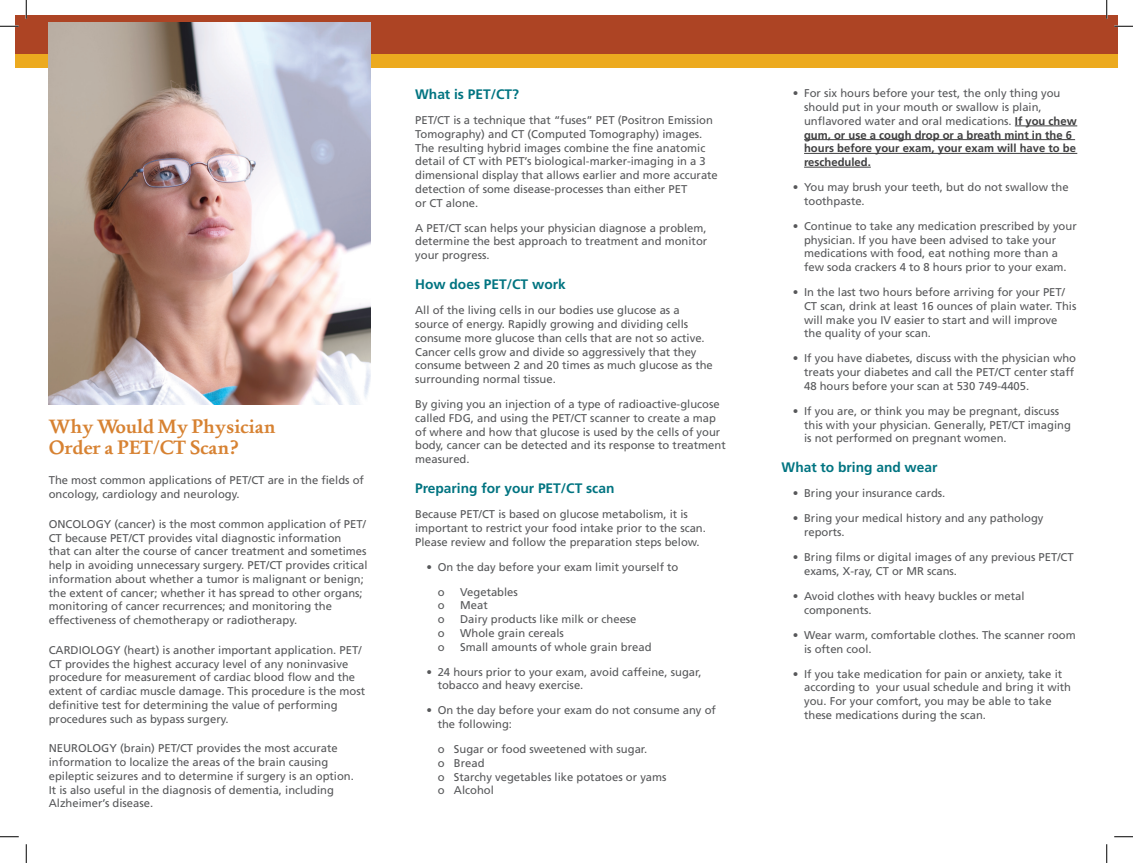
<style>
.page{position:relative;width:1133px;height:863px;background:#fff}
.page>*{position:absolute;margin:0;border:0;box-sizing:border-box;transform-origin:0 0}
.t1{font:700 20px/21.2px "Foundry Old Style";color:#d78232}
.t2{font:700 13.75px "Frutiger LT Std";color:#007481}
.t3{font:11.25px/13.8px "Frutiger LT Std";color:#57585a}
.s1{font-weight:700;color:#3e3e3f}
</style>
<div class="page">
<div style="left:15px;top:15px;width:1103px;height:40px;background:#ad4424"></div>
<div style="left:15px;top:55px;width:1103px;height:13px;background:#ecaa1f"></div>
<hr style="left:1014px;top:126px;width:63px;height:1px;background:#3e3e3f">
<hr style="left:804px;top:139px;width:271px;height:1px;background:#3e3e3f">
<hr style="left:804px;top:153px;width:273px;height:1px;background:#3e3e3f">
<hr style="left:804px;top:167px;width:66px;height:1px;background:#3e3e3f">
<img style="left:49px;top:23px;width:321px;height:381px">
<svg style="left:0;top:25px;width:19px;height:2px"></svg>
<svg style="left:1114px;top:25px;width:18px;height:2px"></svg>
<svg style="left:0;top:836px;width:19px;height:1px"></svg>
<svg style="left:1114px;top:836px;width:18px;height:1px"></svg>
<svg style="left:25px;top:0;width:2px;height:19px"></svg>
<svg style="left:25px;top:844px;width:2px;height:18px"></svg>
<svg style="left:1106px;top:0;width:1px;height:19px"></svg>
<svg style="left:1106px;top:844px;width:1px;height:18px"></svg>
<h1 class="t1" style="left:49px;top:416px;width:228px">Why Would My Physician<br>Order a PET/CT Scan?</h1>
<p class="t3" style="left:49px;top:473px;width:317px">The most common applications of PET/CT are in the fields of oncology, cardiology and neurology.</p>
<p class="t3" style="left:49px;top:517px;width:320px">ONCOLOGY (cancer) is the most common application of PET/ CT because PET/CT provides vital diagnostic information<br>that can alter the course of cancer treatment and sometimes help in avoiding unnecessary surgery. PET/CT provides critical information about whether a tumor is malignant or benign; the extent of cancer; whether it has spread to other organs; monitoring of cancer recurrences; and monitoring the effectiveness of chemotherapy or radiotherapy.</p>
<p class="t3" style="left:49px;top:643px;width:318px">CARDIOLOGY (heart) is another important application. PET/ CT provides the highest accuracy level of any noninvasive procedure for measurement of cardiac blood flow and the extent of cardiac muscle damage. This procedure is the most definitive test for determining the value of performing procedures such as bypass surgery.</p>
<p class="t3" style="left:49px;top:741px;width:307px">NEUROLOGY (brain) PET/CT provides the most accurate information to localize the areas of the brain causing epileptic seizures and to determine if surgery is an option.<br>It is also useful in the diagnosis of dementia, including Alzheimer’s disease.</p>
<p class="t2" style="left:415px;top:86px;width:105px">What is PET/CT?</p>
<p class="t3" style="left:415px;top:113px;width:304px">PET/CT is a technique that “fuses” PET (Positron Emission Tomography) and CT (Computed Tomography) images.<br>The resulting hybrid images combine the fine anatomic detail of CT with PET’s biological-marker-imaging in a 3 dimensional display that allows earlier and more accurate detection of some disease-processes than either PET<br>or CT alone.</p>
<p class="t3" style="left:415px;top:221px;width:293px;text-align:justify">A PET/CT scan helps your physician diagnose a problem, determine the best approach to treatment and monitor your progress.</p>
<p class="t2" style="left:415px;top:276px;width:152px">How does PET/CT work</p>
<p class="t3" style="left:415px;top:303px;width:299px">All of the living cells in our bodies use glucose as a source of energy. Rapidly growing and dividing cells consume more glucose than cells that are not so active.<br>Cancer cells grow and divide so aggressively that they consume between 2 and 20 times as much glucose as the surrounding normal tissue.</p>
<p class="t3" style="left:415px;top:397px;width:312px">By giving you an injection of a type of radioactive-glucose called FDG, and using the PET/CT scanner to create a map of where and how that glucose is used by the cells of your body, cancer can be detected and its response to treatment measured.</p>
<p class="t2" style="left:415px;top:480px;width:201px">Preparing for your PET/CT scan</p>
<p class="t3" style="left:415px;top:507px;width:292px">Because PET/CT is based on glucose metabolism, it is important to restrict your food intake prior to the scan.<br>Please review and follow the preparation steps below.</p>
<p class="t3" style="left:426px;top:560px;width:253px">• On the day before your exam limit yourself to</p>
<p class="t3" style="left:438px;top:585px;width:8px">o</p>
<p class="t3" style="left:460px;top:585px;width:59px">Vegetables</p>
<p class="t3" style="left:438px;top:598px;width:8px">o</p>
<p class="t3" style="left:460px;top:598px;width:29px">Meat</p>
<p class="t3" style="left:438px;top:612px;width:8px">o</p>
<p class="t3" style="left:460px;top:612px;width:178px">Dairy products like milk or cheese</p>
<p class="t3" style="left:438px;top:626px;width:8px">o</p>
<p class="t3" style="left:460px;top:626px;width:105px">Whole grain cereals</p>
<p class="t3" style="left:438px;top:640px;width:8px">o</p>
<p class="t3" style="left:460px;top:640px;width:193px">Small amounts of whole grain bread</p>
<p class="t3" style="left:438px;top:665px;width:265px;text-indent:-11px">• 24 hours prior to your exam, avoid caffeine, sugar, tobacco and heavy exercise.</p>
<p class="t3" style="left:438px;top:703px;width:280px;text-indent:-11px">• On the day before your exam do not consume any of the following:</p>
<p class="t3" style="left:438px;top:742px;width:230px">o Sugar or food sweetened with sugar.<br>o Bread<br>o Starchy vegetables like potatoes or yams o Alcohol</p>
<p class="t3" style="left:804px;top:86px;width:274px;text-indent:-11px">• For six hours before your test, the only thing you should put in your mouth or swallow is plain, unflavored water and oral medications. <span class="s1">If you chew gum, or use a cough drop or a breath mint in the 6 hours before your exam, your exam will have to be rescheduled.</span></p>
<p class="t3" style="left:804px;top:180px;width:266px;text-indent:-11px">• You may brush your teeth, but do not swallow the toothpaste.</p>
<p class="t3" style="left:804px;top:219px;width:274px;text-indent:-11px">• Continue to take any medication prescribed by your physician. If you have been advised to take your medications with food, eat nothing more than a few soda crackers 4 to 8 hours prior to your exam.</p>
<p class="t3" style="left:804px;top:285px;width:274px;text-indent:-11px">• In the last two hours before arriving for your PET/ CT scan, drink at least 16 ounces of plain water. This will make you IV easier to start and will improve the quality of your scan.</p>
<p class="t3" style="left:804px;top:351px;width:273px;text-indent:-11px">• If you have diabetes, discuss with the physician who treats your diabetes and call the PET/CT center staff<br>48 hours before your scan at 530 749-4405.</p>
<p class="t3" style="left:804px;top:404px;width:268px;text-indent:-11px">• If you are, or think you may be pregnant, discuss this with your physician. Generally, PET/CT imaging is not performed on pregnant women.</p>
<p class="t2" style="left:781px;top:459px;width:157px">What to bring and wear</p>
<p class="t3" style="left:792px;top:486px;width:154px">• Bring your insurance cards.</p>
<p class="t3" style="left:804px;top:511px;width:241px;text-indent:-11px">• Bring your medical history and any pathology reports.</p>
<p class="t3" style="left:804px;top:550px;width:271px;text-indent:-11px">• Bring films or digital images of any previous PET/CT exams, X-ray, CT or MR scans.</p>
<p class="t3" style="left:804px;top:589px;width:222px;text-indent:-11px">• Avoid clothes with heavy buckles or metal components.</p>
<p class="t3" style="left:804px;top:628px;width:273px;text-indent:-11px">• Wear warm, comfortable clothes. The scanner room is often cool.</p>
<p class="t3" style="left:804px;top:666px;width:268px;text-indent:-11px">• If you take medication for pain or anxiety, take it according to your usual schedule and bring it with you. For your comfort, you may be able to take these medications during the scan.</p>
</div>
